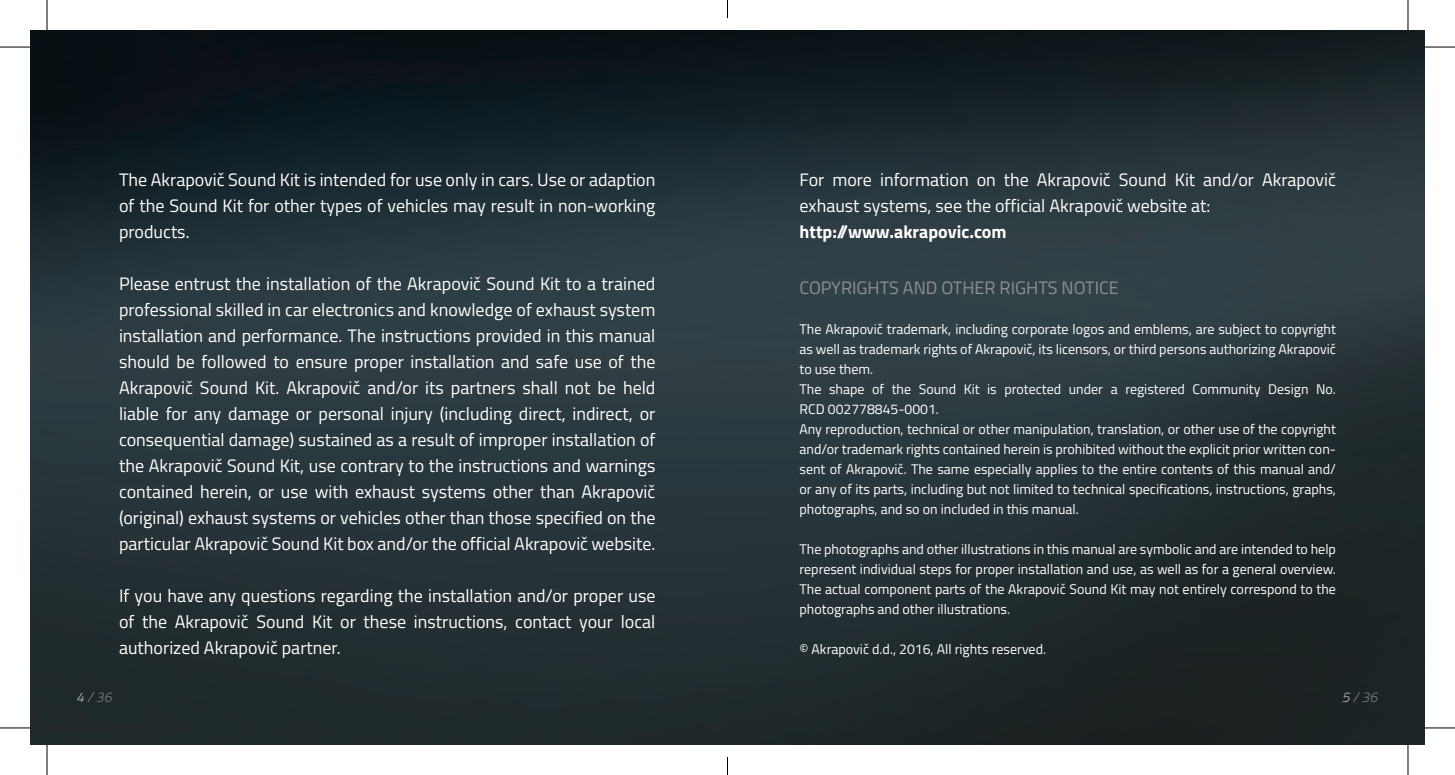
<style>
.page{position:relative;width:1455px;height:775px;background:#fff}
.page>*{position:absolute;margin:0;border:0;box-sizing:border-box;transform-origin:0 0}
.t1{font:18px/26px "Titillium Web";color:#fff;text-align:justify}
.t2{font:18px "Titillium Web";color:#8e9091}
.t3{font:700 18px "Titillium Web";color:#fff}
.t4{font:14px/20px "Titillium Web";color:#fff}
.t5{font:italic 300 14px "Titillium Web";color:#808285}
.s1{color:#bcbdc0}
</style>
<div class="page">
<img style="left:30px;top:30px;width:1395px;height:714px">
<hr style="left:0;top:47px;width:30px;height:1px;background:#000">
<hr style="left:1425px;top:47px;width:30px;height:1px;background:#000">
<hr style="left:0;top:727px;width:30px;height:1px;background:#000">
<hr style="left:1425px;top:727px;width:30px;height:1px;background:#000">
<hr style="left:47px;top:0;width:1px;height:30px;background:#000">
<hr style="left:47px;top:744px;width:1px;height:30px;background:#000">
<hr style="left:1407px;top:0;width:1px;height:30px;background:#000">
<hr style="left:1407px;top:744px;width:1px;height:30px;background:#000">
<svg style="left:727px;top:0;width:1px;height:18px"></svg>
<svg style="left:727px;top:756px;width:1px;height:18px"></svg>
<p class="t1" style="left:119px;top:165px;width:538px">The Akrapovič Sound Kit is intended for use only in cars. Use or adaption of the Sound Kit for other types of vehicles may result in non-working products.</p>
<p class="t1" style="left:119px;top:269px;width:538px">Please entrust the installation of the Akrapovič Sound Kit to a trained professional skilled in car electronics and knowledge of exhaust system installation and performance. The instructions provided in this manual should be followed to ensure proper installation and safe use of the Akrapovič Sound Kit. Akrapovič and/or its partners shall not be held liable for any damage or personal injury (including direct, indirect, or consequential damage) sustained as a result of improper installation of the Akrapovič Sound Kit, use contrary to the instructions and warnings contained herein, or use with exhaust systems other than Akrapovič (original) exhaust systems or vehicles other than those specified on the particular Akrapovič Sound Kit box and/or the official Akrapovič website.</p>
<p class="t1" style="left:119px;top:581px;width:538px">If you have any questions regarding the installation and/or proper use of the Akrapovič Sound Kit or these instructions, contact your local authorized Akrapovič partner.</p>
<p class="t1" style="left:799px;top:165px;width:538px">For more information on the Akrapovič Sound Kit and/or Akrapovič exhaust systems, see the official Akrapovič website at:</p>
<p class="t3" style="left:799px;top:218px;width:209px">http://www.akrapovic.com</p>
<p class="t2" style="left:799px;top:274px;width:321px">COPYRIGHTS AND OTHER RIGHTS NOTICE</p>
<p class="t4" style="left:799px;top:318px;width:538px">The Akrapovič trademark, including corporate logos and emblems, are subject to copyright as well as trademark rights of Akrapovič, its licensors, or third persons authorizing Akrapovič to use them.<br>The shape of the Sound Kit is protected under a registered Community Design No.<br>RCD 002778845-0001.<br>Any reproduction, technical or other manipulation, translation, or other use of the copyright and/or trademark rights contained herein is prohibited without the explicit prior written con&shy;sent of Akrapovič. The same especially applies to the entire contents of this manual and/ or any of its parts, including but not limited to technical specifications, instructions, graphs, photographs, and so on included in this manual.</p>
<p class="t4" style="left:799px;top:538px;width:538px;text-align:justify">The photographs and other illustrations in this manual are symbolic and are intended to help represent individual steps for proper installation and use, as well as for a general overview.<br>The actual component parts of the Akrapovič Sound Kit may not entirely correspond to the photographs and other illustrations.</p>
<p class="t4" style="left:799px;top:638px;width:248px">© Akrapovič d.d., 2016, All rights reserved.</p>
<p class="t5" style="left:76px;top:691px;width:37px"><span class="s1">4</span> / 36</p>
<p class="t5" style="left:1342px;top:691px;width:37px"><span class="s1">5</span> / 36</p>
</div>
